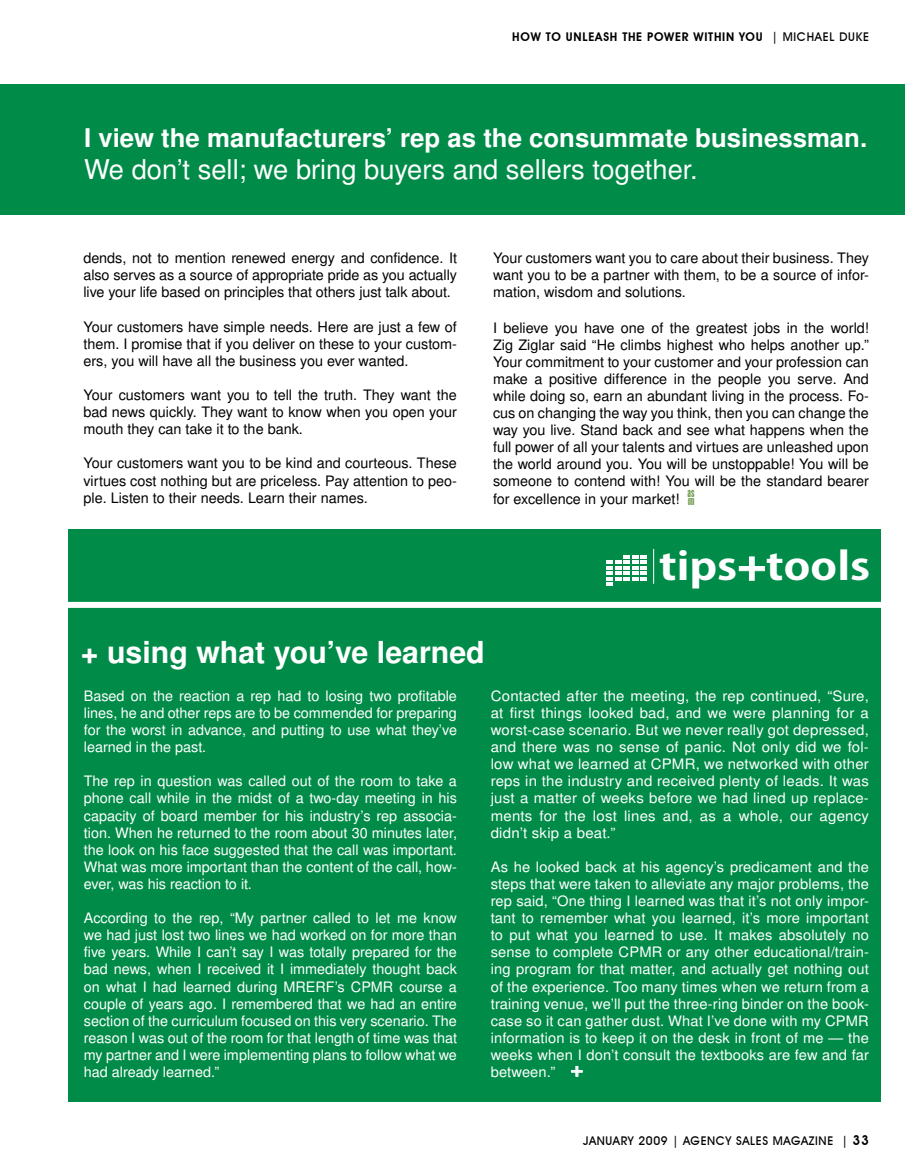
<style>
.page{position:relative;width:905px;height:1175px;background:#fff}
.page>*{position:absolute;margin:0;border:0;box-sizing:border-box;transform-origin:0 0}
.t1{font:700 38.1px "Koz Go Pro";color:#fff;scale:1.19 1}
.t2{font:700 30px "Turkish Sans SSK";color:#fff}
.t3{font:27px "Turkish Sans SSK";color:#fff}
.t4{font:700 25.5px "Turkish Sans SSK";color:#fff}
.t5{font:14.25px/17.1px "Turkish Sans SSK";color:#fff;text-align:justify}
.t6{font:14.25px/17.1px "Turkish Sans SSK";color:#000;text-align:justify}
.t7{font:14.25px/17.1px "Turkish Sans SSK";color:#fff;text-align:justify;scale:1.04 1}
.t8{font:600 12px "Avant Garde IT Cby BT";letter-spacing:.06em;color:#000}
.t9{font:500 12px "Avant Garde IT Cby BT";letter-spacing:.05em;color:#000}
.t10{font:10.95px "Swiss 924 BT Regular B";color:#699742}
.t11{font:10.95px "Swiss 924 BT Regular B";color:#759f51;scale:1.3 1}
.s1{font-weight:500}
.s2{font-weight:800}
.s3{font-family:"Koz Go Pro";font-weight:800;font-size:16.2px}
.s4{font-weight:600;font-size:13.5px}
</style>
<div class="page">
<div style="left:0;top:84px;width:904px;height:130px;background:#008c48"></div>
<div style="left:68px;top:529px;width:812px;height:572px;background:#008c48"></div>
<div style="left:54px;top:602px;width:835px;height:6px;background:#fff"></div>
<hr style="left:653px;top:549px;width:1px;height:35px;background:#fff">
<svg style="left:607px;top:555px;width:39px;height:31px"></svg>
<svg style="left:738px;top:556px;width:27px;height:25px"></svg>
<svg style="left:571px;top:1066px;width:11px;height:10px"></svg>
<p class="t8" style="left:512px;top:29px;width:358px">HOW TO UNLEASH THE POWER WITHIN YOU <span class="s1">| MICHAEL DUKE</span></p>
<h3 class="t4" style="left:84px;top:123px;width:784px">I view the manufacturers’ rep as the consummate businessman.</h3>
<h3 class="t3" style="left:84px;top:153px;width:615px">We don’t sell; we bring buyers and sellers together.</h3>
<p class="t6" style="left:83px;top:249px;width:375px">dends, not to mention renewed energy and confidence. It also serves as a source of appropriate pride as you actually live your life based on principles that others just talk about.</p>
<p class="t6" style="left:83px;top:318px;width:375px">Your customers have simple needs. Here are just a few of them. I promise that if you deliver on these to your custom&shy;ers, you will have all the business you ever wanted.</p>
<p class="t6" style="left:83px;top:386px;width:375px">Your customers want you to tell the truth. They want the bad news quickly. They want to know when you open your mouth they can take it to the bank.</p>
<p class="t6" style="left:83px;top:454px;width:375px">Your customers want you to be kind and courteous. These virtues cost nothing but are priceless. Pay attention to peo&shy;ple. Listen to their needs. Learn their names.</p>
<p class="t6" style="left:493px;top:249px;width:377px">Your customers want you to care about their business. They want you to be a partner with them, to be a source of infor&shy;mation, wisdom and solutions.</p>
<p class="t6" style="left:493px;top:319px;width:377px">I believe you have one of the greatest jobs in the world!<br>Zig Ziglar said “He climbs highest who helps another up.” Your commitment to your customer and your profession can make a positive difference in the people you serve. And while doing so, earn an abundant living in the process. Fo&shy;cus on changing the way you think, then you can change the way you live. Stand back and see what happens when the full power of all your talents and virtues are unleashed upon the world around you. You will be unstoppable! You will be someone to contend with! You will be the standard bearer for excellence in your market!</p>
<p class="t10" style="left:687px;top:486px;width:8px">AS</p>
<p class="t11" style="left:687px;top:494px;width:7px">M</p>
<h1 class="t1" style="left:659px;top:542px;width:179px">tips<span class="s2">+</span>tools</h1>
<h2 class="t2" style="left:81px;top:634px;width:405px">+ using what you’ve learned</h2>
<p class="t5" style="left:84px;top:687px;width:374px">Based on the reaction a rep had to losing two profitable lines, he and other reps are to be commended for preparing for the worst in advance, and putting to use what they’ve learned in the past.</p>
<p class="t5" style="left:84px;top:772px;width:374px">The rep in question was called out of the room to take a phone call while in the midst of a two-day meeting in his capacity of board member for his industry’s rep associa&shy;tion. When he returned to the room about 30 minutes later, the look on his face suggested that the call was important.<br>What was more important than the content of the call, how&shy;ever, was his reaction to it.</p>
<p class="t5" style="left:84px;top:909px;width:374px">According to the rep, “My partner called to let me know we had just lost two lines we had worked on for more than five years. While I can’t say I was totally prepared for the bad news, when I received it I immediately thought back on what I had learned during MRERF’s CPMR course a couple of years ago. I remembered that we had an entire section of the curriculum focused on this very scenario. The reason I was out of the room for that length of time was that my partner and I were implementing plans to follow what we had already learned.”</p>
<p class="t7" style="left:490px;top:687px;width:365px">Contacted after the meeting, the rep continued, “Sure, at first things looked bad, and we were planning for a worst-case scenario. But we never really got depressed, and there was no sense of panic. Not only did we fol&shy;low what we learned at CPMR, we networked with other reps in the industry and received plenty of leads. It was just a matter of weeks before we had lined up replace&shy;ments for the lost lines and, as a whole, our agency didn’t skip a beat.”</p>
<p class="t5" style="left:490px;top:858px;width:380px">As he looked back at his agency’s predicament and the steps that were taken to alleviate any major problems, the rep said, “One thing I learned was that it’s not only impor&shy;tant to remember what you learned, it’s more important to put what you learned to use. It makes absolutely no sense to complete CPMR or any other educational/train&shy;ing program for that matter, and actually get nothing out of the experience. Too many times when we return from a training venue, we’ll put the three-ring binder on the book&shy;case so it can gather dust. What I’ve done with my CPMR information is to keep it on the desk in front of me — the weeks when I don’t consult the textbooks are few and far between.” <span class="s3">+</span></p>
<p class="t9" style="left:583px;top:1133px;width:287px">JANUARY 2009 | AGENCY SALES MAGAZINE | <span class="s4">33</span></p>
</div>
